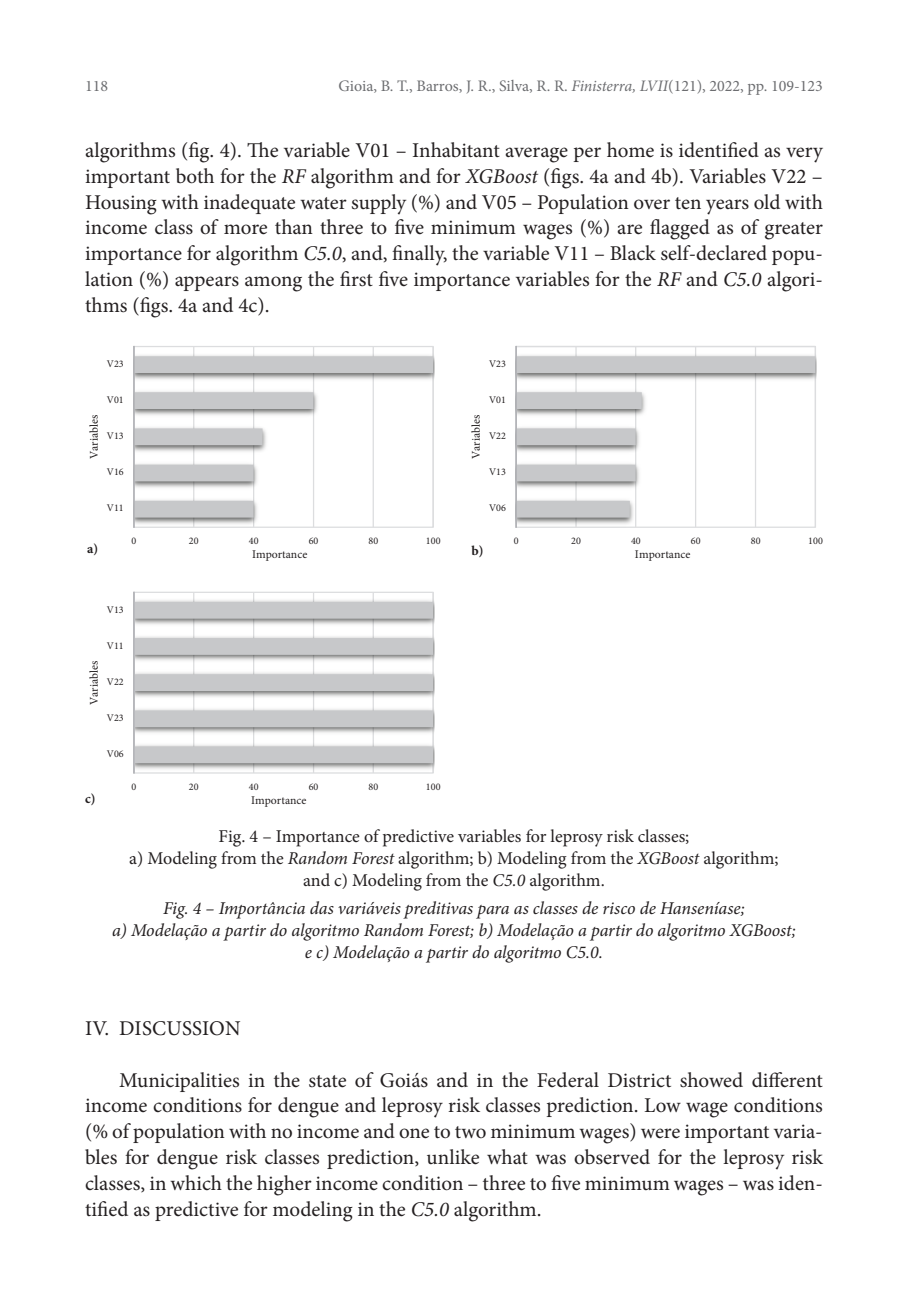
<style>
.page{position:relative;width:908px;height:1304px;background:#fff}
.page>*{position:absolute;margin:0;border:0;box-sizing:border-box;transform-origin:0 0}
.t1{font:21px/25.8px "Minion Pro";letter-spacing:-.005em;color:#231f20;text-align:justify}
.t2{font:italic 18px/22px "Minion Pro";letter-spacing:-.005em;color:#231f20;text-align:center}
.t3{font:18px/22px "Minion Pro";letter-spacing:-.005em;color:#231f20;text-align:center}
.t4{font:16px "Minion Pro";color:#6c6d70}
.t5{font:700 13.6px "Minion Pro";color:#231f20}
.t6{font:11.8px "Minion Pro";letter-spacing:.005em;color:#231f20}
.t7{font:10.2px "Minion Pro";color:#231f20}
.s1{font-style:italic}
</style>
<div class="page">
<hr style="left:193px;top:347px;width:1px;height:180px;background:#dcdddf">
<hr style="left:253px;top:347px;width:1px;height:180px;background:#dcdddf">
<hr style="left:313px;top:347px;width:1px;height:180px;background:#dcdddf">
<hr style="left:372px;top:347px;width:2px;height:180px;background:#dcdddf">
<img style="left:135px;top:351px;width:299px;height:176px">
<svg style="left:135px;top:356px;width:298px;height:162px"></svg>
<hr style="left:133px;top:346px;width:2px;height:182px;background:#b2b3b7">
<hr style="left:575px;top:347px;width:1px;height:180px;background:#dcdddf">
<hr style="left:634px;top:347px;width:2px;height:180px;background:#dcdddf">
<hr style="left:694px;top:347px;width:2px;height:180px;background:#dcdddf">
<hr style="left:754px;top:347px;width:1px;height:180px;background:#dcdddf">
<img style="left:516px;top:351px;width:300px;height:176px">
<svg style="left:516px;top:356px;width:299px;height:162px"></svg>
<hr style="left:516px;top:346px;width:299px;height:1px;background:#dcdddf">
<hr style="left:515px;top:346px;width:1px;height:182px;background:#b2b3b7">
<hr style="left:193px;top:592px;width:1px;height:181px;background:#dcdddf">
<hr style="left:253px;top:592px;width:1px;height:181px;background:#dcdddf">
<hr style="left:313px;top:592px;width:1px;height:181px;background:#dcdddf">
<hr style="left:372px;top:592px;width:2px;height:181px;background:#dcdddf">
<img style="left:135px;top:597px;width:299px;height:176px">
<svg style="left:135px;top:602px;width:298px;height:161px;fill:#c7c8ca"></svg>
<hr style="left:133px;top:592px;width:2px;height:182px;background:#b2b3b7">
<p class="t4" style="left:85px;top:75px;width:25px">118</p>
<p class="t4" style="left:338px;top:75px;width:485px">Gioia, B. T., Barros, J. R., Silva, R. R. <span class="s1">Finisterra, LVII</span>(121), 2022, pp. 109-123</p>
<p class="t1" style="left:85px;top:137px;width:739px">algorithms (fig. 4). The variable V01 – Inhabitant average per home is identified as very important both for the <span class="s1">RF</span> algorithm and for <span class="s1">XGBoost</span> (figs. 4a and 4b). Variables V22 – Housing with inadequate water supply (%) and V05 – Population over ten years old with income class of more than three to five minimum wages (%) are flagged as of greater importance for algorithm <span class="s1">C5.0</span>, and, finally, the variable V11 – Black self-declared popu&shy;lation (%) appears among the first five importance variables for the <span class="s1">RF</span> and <span class="s1">C5.0</span> algori&shy;thms (figs. 4a and 4c).</p>
<p class="t6" style="left:86px;top:459px;width:46px;rotate:-90deg">Variables</p>
<p class="t7" style="left:107px;top:357px;width:18px">V23</p>
<p class="t7" style="left:107px;top:393px;width:18px">V01</p>
<p class="t7" style="left:107px;top:429px;width:18px">V13</p>
<p class="t7" style="left:107px;top:465px;width:18px">V16</p>
<p class="t7" style="left:107px;top:501px;width:18px">V11</p>
<p class="t6" style="left:468px;top:459px;width:46px;rotate:-90deg">Variables</p>
<p class="t7" style="left:489px;top:357px;width:18px">V23</p>
<p class="t7" style="left:489px;top:393px;width:18px">V01</p>
<p class="t7" style="left:489px;top:429px;width:18px">V22</p>
<p class="t7" style="left:489px;top:465px;width:18px">V13</p>
<p class="t7" style="left:489px;top:501px;width:18px">V06</p>
<p class="t7" style="left:131px;top:534px;width:6px">0</p>
<p class="t7" style="left:189px;top:534px;width:11px">20</p>
<p class="t7" style="left:249px;top:534px;width:11px">40</p>
<p class="t7" style="left:308px;top:534px;width:11px">60</p>
<p class="t7" style="left:368px;top:534px;width:11px">80</p>
<p class="t7" style="left:426px;top:534px;width:16px">100</p>
<p class="t5" style="left:87px;top:539px;width:13px">a)</p>
<p class="t5" style="left:471px;top:541px;width:14px">b)</p>
<p class="t6" style="left:252px;top:546px;width:57px">Importance</p>
<p class="t7" style="left:513px;top:534px;width:6px">0</p>
<p class="t7" style="left:571px;top:534px;width:11px">20</p>
<p class="t7" style="left:630px;top:534px;width:11px">40</p>
<p class="t7" style="left:690px;top:534px;width:11px">60</p>
<p class="t7" style="left:750px;top:534px;width:11px">80</p>
<p class="t7" style="left:808px;top:534px;width:16px">100</p>
<p class="t6" style="left:634px;top:546px;width:57px">Importance</p>
<p class="t6" style="left:86px;top:705px;width:46px;rotate:-90deg">Variables</p>
<p class="t7" style="left:107px;top:603px;width:18px">V13</p>
<p class="t7" style="left:107px;top:639px;width:18px">V11</p>
<p class="t7" style="left:107px;top:675px;width:18px">V22</p>
<p class="t7" style="left:107px;top:711px;width:18px">V23</p>
<p class="t7" style="left:107px;top:747px;width:18px">V06</p>
<p class="t5" style="left:85px;top:789px;width:12px">c)</p>
<p class="t7" style="left:131px;top:780px;width:6px">0</p>
<p class="t7" style="left:189px;top:780px;width:11px">20</p>
<p class="t7" style="left:249px;top:780px;width:11px">40</p>
<p class="t7" style="left:308px;top:780px;width:11px">60</p>
<p class="t7" style="left:368px;top:780px;width:11px">80</p>
<p class="t7" style="left:426px;top:780px;width:16px">100</p>
<p class="t6" style="left:251px;top:792px;width:57px">Importance</p>
<p class="t3" style="left:129px;top:825px;width:650px">Fig. 4 – Importance of predictive variables for leprosy risk classes;<br>a) Modeling from the <span class="s1">Random Forest</span> algorithm; b) Modeling from the <span class="s1">XGBoost</span> algorithm; and c) Modeling from the <span class="s1">C5.0</span> algorithm.</p>
<p class="t2" style="left:112px;top:897px;width:685px">Fig. 4 – Importância das variáveis preditivas para as classes de risco de Hanseníase;<br>a) Modelação a partir do algoritmo Random Forest; b) Modelação a partir do algoritmo XGBoost; e c) Modelação a partir do algoritmo C5.0.</p>
<p class="t1" style="left:85px;top:1015px;width:157px">IV. DISCUSSION</p>
<p class="t1" style="left:85px;top:1067px;width:739px;text-indent:34px">Municipalities in the state of Goiás and in the Federal District showed different income conditions for dengue and leprosy risk classes prediction. Low wage conditions (% of population with no income and one to two minimum wages) were important varia&shy;bles for dengue risk classes prediction, unlike what was observed for the leprosy risk classes, in which the higher income condition – three to five minimum wages – was iden&shy;tified as predictive for modeling in the <span class="s1">C5.0</span> algorithm.</p>
</div>
